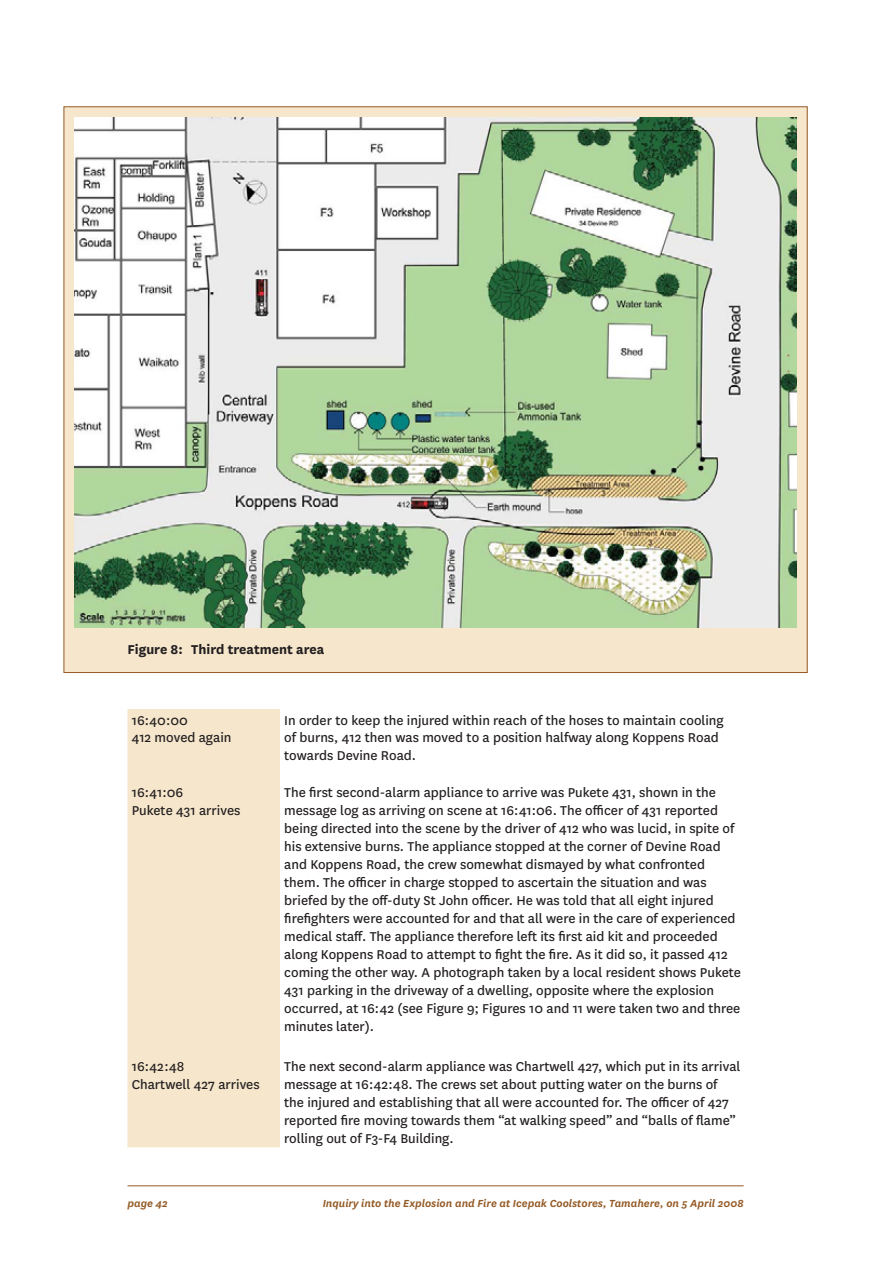
<style>
.page{position:relative;width:893px;height:1263px;background:#fff}
.page>*{position:absolute;margin:0;border:0;box-sizing:border-box;transform-origin:0 0}
.t1{font:15px/18px "National";color:#231f20}
.t2{font:700 15px "National";color:#231f20}
.t3{font:italic 600 12px "National";color:#945a26}
</style>
<div class="page">
<hr style="left:127px;top:1185px;width:617px;height:1px;background:#945a26">
<div style="left:64px;top:107px;width:743px;height:566px;background:#f5e6cc"></div>
<div style="left:127px;top:709px;width:153px;height:438px;background:#f5e6cc"></div>
<img style="left:74px;top:117px;width:723px;height:510px">
<p class="t2" style="left:127px;top:644px;width:198px">Figure 8: Third treatment area</p>
<p class="t1" style="left:132px;top:712px;width:101px">16:40:00<br>412 moved again</p>
<p class="t1" style="left:284px;top:712px;width:441px">In order to keep the injured within reach of the hoses to maintain cooling of burns, 412 then was moved to a position halfway along Koppens Road towards Devine Road.</p>
<p class="t1" style="left:132px;top:784px;width:110px">16:41:06<br>Pukete 431 arrives</p>
<p class="t1" style="left:284px;top:784px;width:458px">The first second-alarm appliance to arrive was Pukete 431, shown in the message log as arriving on scene at 16:41:06. The officer of 431 reported being directed into the scene by the driver of 412 who was lucid, in spite of his extensive burns. The appliance stopped at the corner of Devine Road and Koppens Road, the crew somewhat dismayed by what confronted them. The officer in charge stopped to ascertain the situation and was briefed by the off-duty St John officer. He was told that all eight injured firefighters were accounted for and that all were in the care of experienced medical staff. The appliance therefore left its first aid kit and proceeded along Koppens Road to attempt to fight the fire. As it did so, it passed 412 coming the other way. A photograph taken by a local resident shows Pukete 431 parking in the driveway of a dwelling, opposite where the explosion occurred, at 16:42 (see Figure 9; Figures 10 and 11 were taken two and three minutes later).</p>
<p class="t1" style="left:132px;top:1058px;width:129px">16:42:48<br>Chartwell 427 arrives</p>
<p class="t1" style="left:284px;top:1058px;width:458px">The next second-alarm appliance was Chartwell 427, which put in its arrival message at 16:42:48. The crews set about putting water on the burns of the injured and establishing that all were accounted for. The officer of 427 reported fire moving towards them “at walking speed” and “balls of flame” rolling out of F3-F4 Building.</p>
<p class="t3" style="left:127px;top:1199px;width:42px">page 42</p>
<p class="t3" style="left:323px;top:1199px;width:422px">Inquiry into the Explosion and Fire at Icepak Coolstores, Tamahere, on 5 April 2008</p>
</div>
